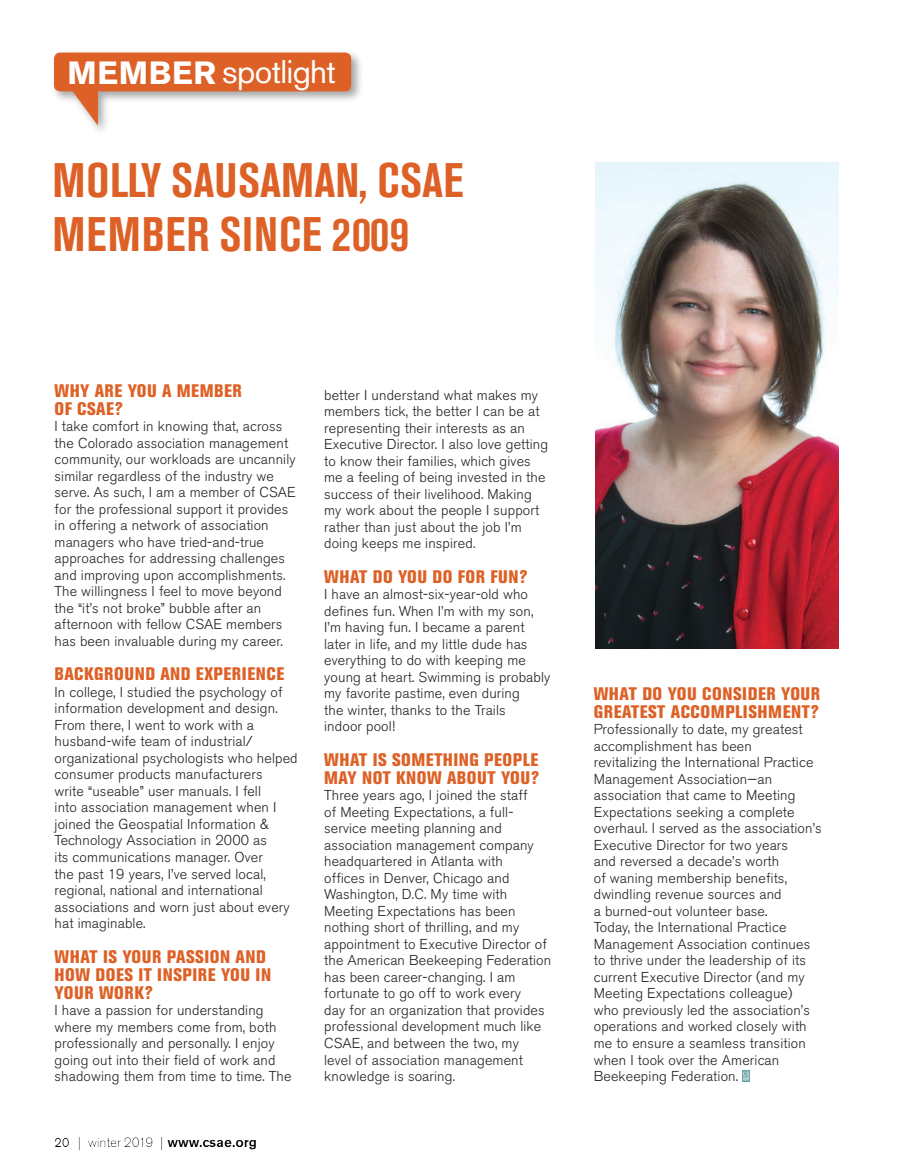
<style>
.page{position:relative;width:905px;height:1175px;background:#fff}
.page>*{position:absolute;margin:0;border:0;box-sizing:border-box;transform-origin:0 0}
.NewsFromPres_Headlin{font:700 condensed 48px/54px "Akzidenz Grotesk BE";letter-spacing:.015em;color:#dd6126}
.t1{font:32.4px "Akzidenz Grotesk BE";letter-spacing:-.02em;color:#fff}
.News_From_Pres_Body{font:800 condensed 18px/18px "Akzidenz Grotesk BE";letter-spacing:.03em;color:#dd6126}
.News_From_Pres_Body-2{font:300 14.25px/16.5px "Akzidenz Grotesk BE";letter-spacing:.01em;color:#231f20}
.t2{font:300 13.5px "Akzidenz Grotesk BE";letter-spacing:-.01em;color:#000206}
.s1{font-weight:700;font-size:31.95px}
.s2{font-weight:400}
.s3{font-weight:700}
</style>
<div class="page">
<div style="left:51px;top:49px;width:313px;height:88px;background:#231f20;opacity:.4"></div>
<div style="left:54px;top:52px;width:297px;height:39px;background:#dd6126;border-radius:6px"></div>
<svg style="left:69px;top:91px;width:29px;height:35px"></svg>
<svg style="left:742px;top:1070px;width:7px;height:11px"></svg>
<img style="left:596px;top:162px;width:242px;height:486px">
<p class="t1" style="left:68px;top:52px;width:270px"><span class="s1">MEMBER</span> spotlight</p>
<p class="NewsFromPres_Headlin" style="left:52px;top:154px;width:412px">MOLLY SAUSAMAN, CSAE<br>MEMBER SINCE 2009</p>
<p class="News_From_Pres_Body" style="left:55px;top:382px;width:189px">WHY ARE YOU A MEMBER<br>OF CSAE?</p>
<p class="News_From_Pres_Body-2" style="left:55px;top:418px;width:243px">I take comfort in knowing that, across the Colorado association management community, our workloads are uncannily similar regardless of the industry we serve. As such, I am a member of CSAE for the professional support it provides in offering a network of association managers who have tried-and-true approaches for addressing challenges and improving upon accomplishments.<br>The willingness I feel to move beyond the “it’s not broke” bubble after an afternoon with fellow CSAE members has been invaluable during my career.</p>
<p class="News_From_Pres_Body" style="left:55px;top:665px;width:231px">BACKGROUND AND EXPERIENCE</p>
<p class="News_From_Pres_Body-2" style="left:55px;top:684px;width:244px">In college, I studied the psychology of information development and design.<br>From there, I went to work with a husband-wife team of industrial/ organizational psychologists who helped consumer products manufacturers<br>write “useable” user manuals. I fell<br>into association management when I joined the Geospatial Information &amp; Technology Association in 2000 as<br>its communications manager. Over<br>the past 19 years, I’ve served local, regional, national and international associations and worn just about every hat imaginable.</p>
<p class="News_From_Pres_Body" style="left:55px;top:947px;width:218px">WHAT IS YOUR PASSION AND<br>HOW DOES IT INSPIRE YOU IN<br>YOUR WORK?</p>
<p class="News_From_Pres_Body-2" style="left:55px;top:1002px;width:238px">I have a passion for understanding where my members come from, both professionally and personally. I enjoy going out into their field of work and shadowing them from time to time. The</p>
<p class="t2" style="left:54px;top:1135px;width:204px"><span class="s2">20</span> | winter 2019 | <span class="s3">www.csae.org</span></p>
<p class="News_From_Pres_Body-2" style="left:324px;top:387px;width:225px">better I understand what makes my members tick, the better I can be at representing their interests as an Executive Director. I also love getting to know their families, which gives me a feeling of being invested in the success of their livelihood. Making my work about the people I support rather than just about the job I’m doing keeps me inspired.</p>
<p class="News_From_Pres_Body" style="left:324px;top:567px;width:205px">WHAT DO YOU DO FOR FUN?</p>
<p class="News_From_Pres_Body-2" style="left:324px;top:586px;width:228px">I have an almost-six-year-old who defines fun. When I’m with my son,<br>I’m having fun. I became a parent later in life, and my little dude has everything to do with keeping me young at heart. Swimming is probably my favorite pastime, even during<br>the winter, thanks to the Trails<br>indoor pool!</p>
<p class="News_From_Pres_Body" style="left:324px;top:750px;width:217px">WHAT IS SOMETHING PEOPLE<br>MAY NOT KNOW ABOUT YOU?</p>
<p class="News_From_Pres_Body-2" style="left:324px;top:787px;width:228px">Three years ago, I joined the staff<br>of Meeting Expectations, a full&shy;service meeting planning and association management company headquartered in Atlanta with<br>offices in Denver, Chicago and<br>Washington, D.C. My time with<br>Meeting Expectations has been nothing short of thrilling, and my appointment to Executive Director of the American Beekeeping Federation has been career-changing. I am fortunate to go off to work every<br>day for an organization that provides professional development much like<br>CSAE, and between the two, my<br>level of association management knowledge is soaring.</p>
<p class="News_From_Pres_Body" style="left:593px;top:684px;width:228px">WHAT DO YOU CONSIDER YOUR<br>GREATEST ACCOMPLISHMENT?</p>
<p class="News_From_Pres_Body-2" style="left:593px;top:721px;width:229px">Professionally to date, my greatest accomplishment has been<br>revitalizing the International Practice Management Association—an association that came to Meeting Expectations seeking a complete overhaul. I served as the association’s Executive Director for two years<br>and reversed a decade’s worth<br>of waning membership benefits, dwindling revenue sources and<br>a burned-out volunteer base.<br>Today, the International Practice Management Association continues to thrive under the leadership of its current Executive Director (and my Meeting Expectations colleague)<br>who previously led the association’s operations and worked closely with me to ensure a seamless transition when I took over the American Beekeeping Federation.</p>
</div>
